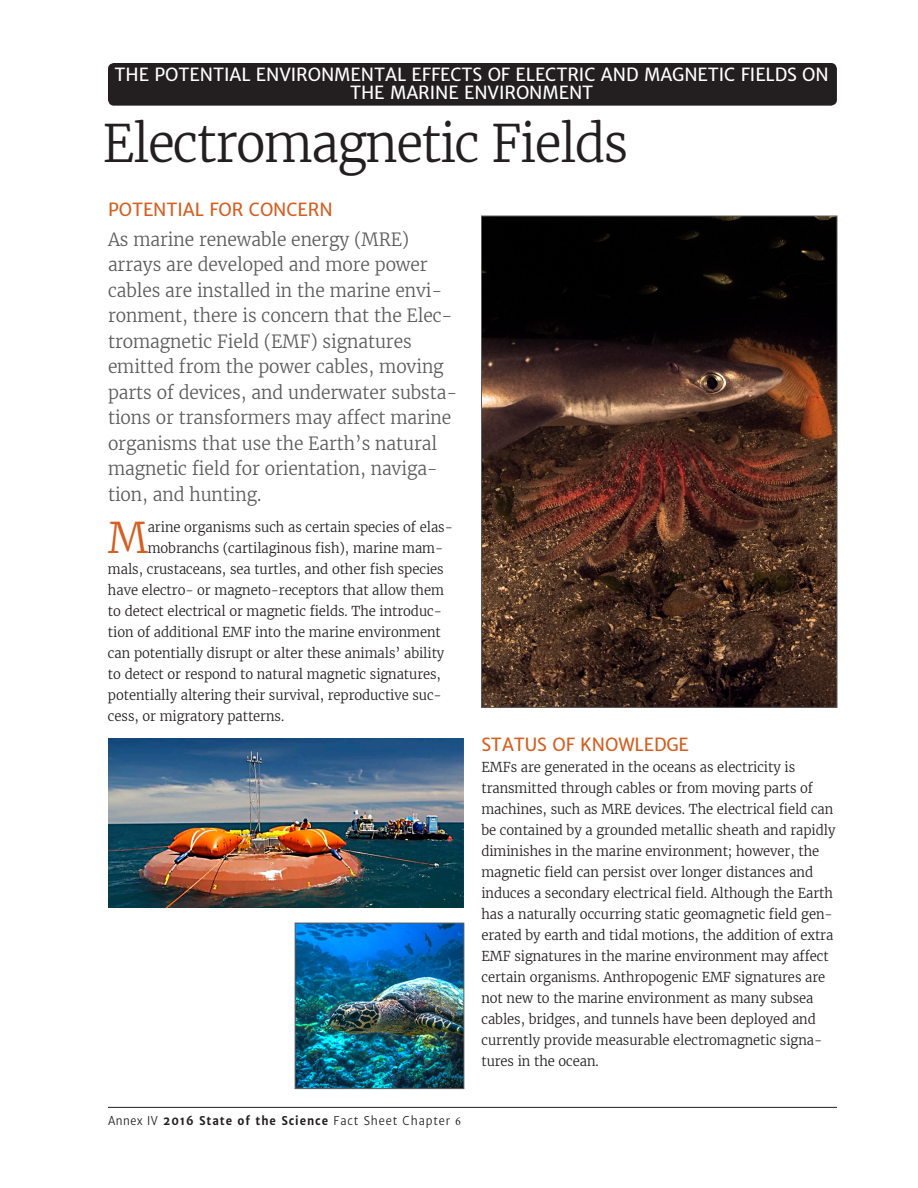
<style>
.page{position:relative;width:918px;height:1188px;background:#fff}
.page>*{position:absolute;margin:0;border:0;box-sizing:border-box;transform-origin:0 0}
.A_Head_1{font:300 51px "Merriweather";letter-spacing:-.03em;color:#231f20}
.A_Body_First{font:300 41.7px "Merriweather";color:#d45f21}
.A_Intro{font:300 18px/25.5px "Merriweather";letter-spacing:-.005em;color:#5c5c5c}
.A_1_1_1_head{font:18px/18px "Merriweather Sans";letter-spacing:-.005em;color:#fff;text-align:center}
.A_1_1_1_head-2{font:18px "Merriweather Sans";letter-spacing:-.005em;color:#d45f21}
.A_Body_First-2{font:18px "Merriweather Sans";letter-spacing:-.005em;color:#d45f21}
.Body2afterIIIhead{font:300 13.5px/21px "Merriweather";letter-spacing:-.005em;color:#231f20}
.A_Body_First-3{font:300 13.5px "Merriweather";letter-spacing:-.005em;color:#231f20}
.t1{font:12px "Merriweather Sans";letter-spacing:.08em;color:#231f20;scale:.9 1}
.s1{font-weight:700}
.s2{font-family:"Minion Pro"}
</style>
<div class="page">
<hr style="left:108px;top:1107px;width:729px;height:1px;background:#231f20">
<div style="left:108px;top:63px;width:729px;height:43px;background:#231f20;border-radius:6px"></div>
<img style="left:483px;top:218px;width:352px;height:488px">
<img style="left:297px;top:925px;width:165px;height:162px">
<div style="left:295px;top:923px;width:169px;height:166px;border:1px solid #5c5c5c"></div>
<img style="left:108px;top:738px;width:356px;height:169px">
<p class="A_1_1_1_head" style="left:115px;top:65px;width:716px">THE POTENTIAL ENVIRONMENTAL EFFECTS OF ELECTRIC AND MAGNETIC FIELDS ON<br>THE MARINE ENVIRONMENT</p>
<p class="A_Head_1" style="left:103px;top:112px;width:527px">Electromagnetic Fields</p>
<p class="A_1_1_1_head-2" style="left:108px;top:198px;width:226px">POTENTIAL FOR CONCERN</p>
<p class="A_Intro" style="left:108px;top:227px;width:351px">As marine renewable energy (MRE) arrays are developed and more power cables are installed in the marine envi&shy;ronment, there is concern that the Elec&shy;tromagnetic Field (EMF) signatures emitted from the power cables, moving parts of devices, and underwater substa&shy;tions or transformers may affect marine organisms that use the Earth’s natural magnetic field for orientation, naviga&shy;tion, and hunting.</p>
<p class="A_Body_First" style="left:108px;top:512px;width:41px">M</p>
<p class="A_Body_First-3" style="left:148px;top:519px;width:307px">arine organisms such as certain species of elas-</p>
<p class="A_Body_First-3" style="left:148px;top:540px;width:297px">mobranchs (cartilaginous fish), marine mam-</p>
<p class="A_Body_First-3" style="left:108px;top:561px;width:337px">mals, crustaceans, sea turtles, and other fish species</p>
<p class="A_Body_First-3" style="left:108px;top:582px;width:337px">have electro- or magneto-receptors that allow them</p>
<p class="A_Body_First-3" style="left:108px;top:603px;width:335px">to detect electrical or magnetic fields. The introduc-</p>
<p class="A_Body_First-3" style="left:108px;top:624px;width:334px">tion of additional EMF into the marine environment</p>
<p class="A_Body_First-3" style="left:108px;top:645px;width:338px">can potentially disrupt or alter these animals’ ability</p>
<p class="A_Body_First-3" style="left:108px;top:666px;width:335px">to detect or respond to natural magnetic signatures,</p>
<p class="A_Body_First-3" style="left:108px;top:687px;width:335px">potentially altering their survival, reproductive suc-</p>
<p class="A_Body_First-3" style="left:108px;top:708px;width:178px">cess, or migratory patterns.</p>
<p class="t1" style="left:108px;top:1113px;width:394px">Annex IV <span class="s1">2016 State of the Science</span> Fact Sheet Chapter <span class="s2">6</span></p>
<p class="A_Body_First-2" style="left:481px;top:733px;width:209px">STATUS OF KNOWLEDGE</p>
<p class="Body2afterIIIhead" style="left:481px;top:756px;width:356px">EMFs are generated in the oceans as electricity is transmitted through cables or from moving parts of machines, such as MRE devices. The electrical field can be contained by a grounded metallic sheath and rapidly diminishes in the marine environment; however, the magnetic field can persist over longer distances and induces a secondary electrical field. Although the Earth has a naturally occurring static geomagnetic field gen&shy;erated by earth and tidal motions, the addition of extra EMF signatures in the marine environment may affect certain organisms. Anthropogenic EMF signatures are not new to the marine environment as many subsea cables, bridges, and tunnels have been deployed and currently provide measurable electromagnetic signa&shy;tures in the ocean.</p>
</div>
